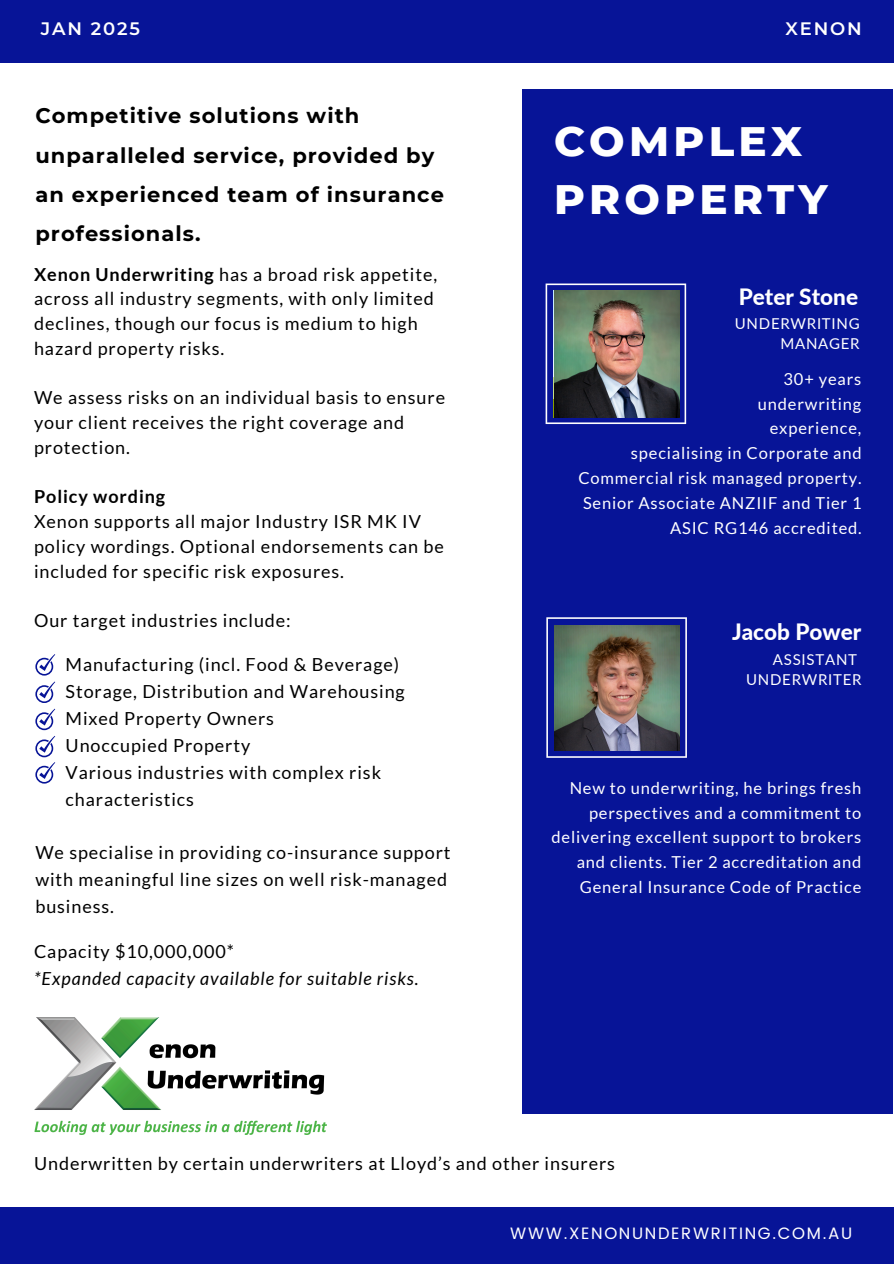
<style>
.page{position:relative;width:894px;height:1264px;background:#fff}
.page>*{position:absolute;margin:0;border:0;box-sizing:border-box;transform-origin:0 0}
.t1{font:800 42px/58.5px "Montserrat";letter-spacing:.1em;color:#fff}
.t2{font:800 22.5px "Lato";color:#fff}
.t3{font:700 21px/39.3px "Montserrat";letter-spacing:.05em;color:#000}
.t4{font:18px/24.8px "Lato";letter-spacing:.05em;color:#000}
.t5{font:italic 18px/27px "Lato";letter-spacing:.05em;color:#000}
.t6{font:600 18px "Montserrat";letter-spacing:.1em;color:#fff}
.t7{font:16.5px/24.8px "Lato";letter-spacing:.05em;color:#fff;text-align:right}
.t8{font:16.5px "Poppins";letter-spacing:.1em;color:#fff}
.t9{font:15px/20.2px "Lato";letter-spacing:.05em;color:#fff;text-align:right}
.s1{font-weight:700}
.s2{font-style:normal}
</style>
<div class="page">
<div style="left:0;top:0;width:893px;height:63px;background:#071497"></div>
<div style="left:522px;top:89px;width:370px;height:1024px;background:#071497"></div>
<div style="left:0;top:1207px;width:893px;height:56px;background:#071497"></div>
<svg style="left:35px;top:654px;width:20px;height:21px"></svg>
<svg style="left:545px;top:283px;width:141px;height:141px"></svg>
<img style="left:554px;top:290px;width:124px;height:127px">
<img style="left:34px;top:1017px;width:293px;height:117px">
<svg style="left:546px;top:617px;width:140px;height:140px"></svg>
<img style="left:554px;top:625px;width:124px;height:125px">
<svg style="left:35px;top:681px;width:20px;height:102px"></svg>
<p class="t6" style="left:41px;top:17px;width:100px">JAN 2025</p>
<p class="t6" style="left:785px;top:17px;width:78px">XENON</p>
<p class="t3" style="left:35px;top:96px;width:410px">Competitive solutions with unparalleled service, provided by an experienced team of insurance professionals.</p>
<h5 class="t4" style="left:34px;top:261px;width:404px"><span class="s1">Xenon Underwriting</span> has a broad risk appetite, across all industry segments, with only limited declines, though our focus is medium to high hazard property risks.</h5>
<h5 class="t4" style="left:34px;top:385px;width:412px">We assess risks on an individual basis to ensure your client receives the right coverage and protection.</h5>
<h5 class="t4" style="left:34px;top:484px;width:411px"><span class="s1">Policy wording<br></span>Xenon supports all major Industry ISR MK IV policy wordings. Optional endorsements can be included for specific risk exposures.</h5>
<p class="t4" style="left:34px;top:608px;width:258px">Our target industries include:</p>
<p class="t4" style="left:66px;top:650px;width:340px;line-height:27px">Manufacturing (incl. Food &amp; Beverage)<br>Storage, Distribution and Warehousing<br>Mixed Property Owners<br>Unoccupied Property<br>Various industries with complex risk characteristics</p>
<h5 class="t4" style="left:35px;top:838px;width:416px;line-height:27px">We specialise in providing co-insurance support with meaningful line sizes on well risk-managed business.</h5>
<h5 class="t5" style="left:34px;top:937px;width:386px"><span class="s2">Capacity $10,000,000*<br></span>*Expanded capacity available for suitable risks.</h5>
<p class="t1" style="left:554px;top:111px;width:275px">COMPLEX<br>PROPERTY</p>
<h1 class="t2" style="left:738px;top:283px;width:121px">Peter Stone</h1>
<p class="t9" style="left:734px;top:313px;width:126px">UNDERWRITING<br>MANAGER</p>
<h3 class="t7" style="left:757px;top:366px;width:105px">30+ years underwriting experience,</h3>
<p class="t7" style="left:578px;top:440px;width:285px">specialising in Corporate and<br>Commercial risk managed property.<br>Senior Associate ANZIIF and Tier 1<br>ASIC RG146 accredited.</p>
<h2 class="t2" style="left:731px;top:617px;width:131px">Jacob Power</h2>
<h3 class="t9" style="left:772px;top:648px;width:86px">ASSISTANT</h3>
<h2 class="t9" style="left:746px;top:669px;width:117px">UNDERWRITER</h2>
<h5 class="t7" style="left:551px;top:775px;width:311px">New to underwriting, he brings fresh perspectives and a commitment to delivering excellent support to brokers and clients. Tier 2 accreditation and General Insurance Code of Practice</h5>
<p class="t4" style="left:34px;top:1150px;width:582px">Underwritten by certain underwriters at Lloyd’s and other insurers</p>
<h5 class="t8" style="left:510px;top:1223px;width:343px">WWW.XENONUNDERWRITING.COM.AU</h5>
</div>
